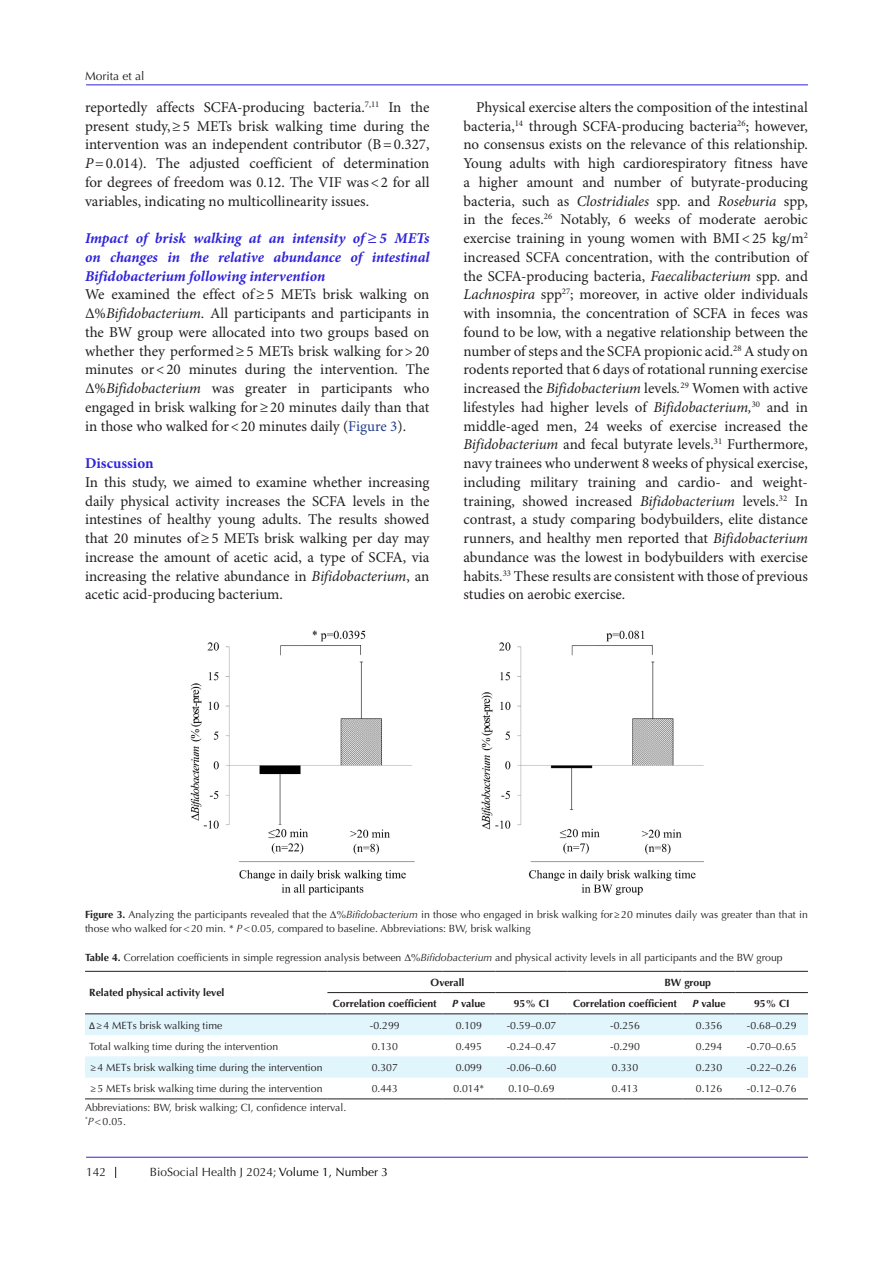
<style>
.page{position:relative;width:893px;height:1263px;background:#fff}
.page>*{position:absolute;margin:0;border:0;box-sizing:border-box;transform-origin:0 0}
.t1{font:15px/18.8px "Minion Pro";color:#231f20;text-align:justify}
.t2{font:italic 700 15px/18.8px "Minion Pro";letter-spacing:-.005em;color:#3023d9;text-align:justify}
.t3{font:700 15px "Minion Pro";color:#3023d9}
.t4{font:12px "Optima LT Std";color:#231f20}
.t5{font:10.5px/13.5px "Optima LT Std";color:#231f20}
.t6{font:700 10.5px "Optima LT Std";color:#231f20}
.s1{font-style:italic}
.s2{color:#253f8e}
.s3{font-weight:700}
.s4{font-family:"Times New Roman"}
.s5{font-family:"Calibri"}
.s6{color:#000}
</style>
<div class="page">
<hr style="left:86px;top:85px;width:722px;height:1px;background:#3023d9">
<hr style="left:86px;top:1157px;width:722px;height:1px;background:#3023d9">
<svg style="left:85px;top:1014px;width:723px;height:64px;fill:#e0f5fc"></svg>
<hr style="left:85px;top:971px;width:242px;height:1px;background:#231f20">
<hr style="left:327px;top:971px;width:115px;height:1px;background:#231f20">
<hr style="left:442px;top:971px;width:53px;height:1px;background:#231f20">
<hr style="left:495px;top:971px;width:73px;height:1px;background:#231f20">
<hr style="left:568px;top:971px;width:114px;height:1px;background:#231f20">
<hr style="left:682px;top:971px;width:54px;height:1px;background:#231f20">
<hr style="left:736px;top:971px;width:72px;height:1px;background:#231f20">
<hr style="left:327px;top:992px;width:115px;height:1px;background:#231f20">
<hr style="left:442px;top:992px;width:53px;height:1px;background:#231f20">
<hr style="left:495px;top:992px;width:73px;height:1px;background:#231f20">
<hr style="left:568px;top:992px;width:114px;height:1px;background:#231f20">
<hr style="left:682px;top:992px;width:54px;height:1px;background:#231f20">
<hr style="left:736px;top:992px;width:72px;height:1px;background:#231f20">
<hr style="left:85px;top:1013px;width:242px;height:1px;background:#231f20">
<hr style="left:327px;top:1013px;width:115px;height:1px;background:#231f20">
<hr style="left:442px;top:1013px;width:53px;height:1px;background:#231f20">
<hr style="left:495px;top:1013px;width:73px;height:1px;background:#231f20">
<hr style="left:568px;top:1013px;width:114px;height:1px;background:#231f20">
<hr style="left:682px;top:1013px;width:54px;height:1px;background:#231f20">
<hr style="left:736px;top:1013px;width:72px;height:1px;background:#231f20">
<hr style="left:85px;top:1098px;width:242px;height:1px;background:#231f20">
<hr style="left:327px;top:1098px;width:115px;height:1px;background:#231f20">
<hr style="left:442px;top:1098px;width:53px;height:1px;background:#231f20">
<hr style="left:495px;top:1098px;width:73px;height:1px;background:#231f20">
<hr style="left:568px;top:1098px;width:114px;height:1px;background:#231f20">
<hr style="left:682px;top:1098px;width:54px;height:1px;background:#231f20">
<hr style="left:736px;top:1098px;width:72px;height:1px;background:#231f20">
<img style="left:190px;top:630px;width:514px;height:266px">
<p class="t4" style="left:85px;top:69px;width:61px">Morita et al</p>
<p class="t1" style="left:85px;top:98px;width:346px">reportedly affects SCFA-producing bacteria.<sup>7,11</sup> In the present study,≥5 METs brisk walking time during the intervention was an independent contributor (B=0.327, <span class="s1">P</span>=0.014). The adjusted coefficient of determination for degrees of freedom was 0.12. The VIF was&lt;2 for all variables, indicating no multicollinearity issues.</p>
<p class="t2" style="left:85px;top:229px;width:346px">Impact of brisk walking at an intensity of≥5 METs on changes in the relative abundance of intestinal Bifidobacterium following intervention</p>
<p class="t1" style="left:85px;top:286px;width:346px">We examined the effect of≥5 METs brisk walking on Δ%<span class="s1">Bifidobacterium</span>. All participants and participants in the BW group were allocated into two groups based on whether they performed≥5 METs brisk walking for&gt;20 minutes or&lt;20 minutes during the intervention. The Δ%<span class="s1">Bifidobacterium</span> was greater in participants who engaged in brisk walking for≥20 minutes daily than that in those who walked for&lt;20 minutes daily (<span class="s2">Figure 3</span>).</p>
<p class="t3" style="left:85px;top:453px;width:70px">Discussion</p>
<p class="t1" style="left:85px;top:473px;width:346px">In this study, we aimed to examine whether increasing daily physical activity increases the SCFA levels in the intestines of healthy young adults. The results showed that 20 minutes of≥5 METs brisk walking per day may increase the amount of acetic acid, a type of SCFA, via increasing the relative abundance in <span class="s1">Bifidobacterium</span>, an acetic acid-producing bacterium.</p>
<p class="t1" style="left:463px;top:98px;width:346px;text-indent:13px">Physical exercise alters the composition of the intestinal bacteria,<sup>14</sup> through SCFA-producing bacteria<sup>26</sup>; however, no consensus exists on the relevance of this relationship.<br>Young adults with high cardiorespiratory fitness have a higher amount and number of butyrate-producing bacteria, such as <span class="s1">Clostridiales</span> spp. and <span class="s1">Roseburia</span> spp, in the feces.<sup>26</sup> Notably, 6 weeks of moderate aerobic exercise training in young women with BMI&lt;25 kg/m<sup>2 </sup>increased SCFA concentration, with the contribution of the SCFA-producing bacteria, <span class="s1">Faecalibacterium</span> spp. and <span class="s1">Lachnospira</span> spp<sup>27</sup>; moreover, in active older individuals with insomnia, the concentration of SCFA in feces was found to be low, with a negative relationship between the number of steps and the SCFA propionic acid.<sup>28</sup> A study on rodents reported that 6 days of rotational running exercise increased the <span class="s1">Bifidobacterium</span> levels<span class="s1">.</span><sup>29</sup> Women with active lifestyles had higher levels of <span class="s1">Bifidobacterium,</span><sup>30</sup> and in middle-aged men, 24 weeks of exercise increased the <span class="s1">Bifidobacterium</span> and fecal butyrate levels.<sup>31</sup> Furthermore, navy trainees who underwent 8 weeks of physical exercise, including military training and cardio- and weight&shy;training, showed increased <span class="s1">Bifidobacterium</span> levels.<sup>32</sup> In contrast, a study comparing bodybuilders, elite distance runners, and healthy men reported that <span class="s1">Bifidobacterium </span>abundance was the lowest in bodybuilders with exercise habits.<sup>33</sup> These results are consistent with those of previous studies on aerobic exercise.</p>
<p class="t5" style="left:85px;top:908px;width:724px"><span class="s3">Figure 3.</span> Analyzing the participants revealed that the <span class="s4">Δ</span>%<span class="s1">Bifidobacterium</span> in those who engaged in brisk walking for≥20 minutes daily was greater than that in those who walked for&lt;20 min. * <span class="s1">P</span>&lt;0.05, compared to baseline. Abbreviations: BW, brisk walking</p>
<p class="t5" style="left:85px;top:950px;width:699px"><span class="s3">Table 4.</span> Correlation coefficients in simple regression analysis between <span class="s4">Δ</span>%<span class="s1">Bifidobacterium</span> and physical activity levels in all participants and the BW group</p>
<p class="t6" style="left:89px;top:987px;width:137px">Related physical activity level</p>
<p class="t6" style="left:431px;top:976px;width:35px">Overall</p>
<p class="t6" style="left:665px;top:976px;width:48px">BW group</p>
<p class="t6" style="left:333px;top:997px;width:105px">Correlation coefficient</p>
<p class="t6" style="left:452px;top:997px;width:35px"><span class="s1">P</span> value</p>
<p class="t6" style="left:514px;top:997px;width:37px">95% CI</p>
<p class="t6" style="left:573px;top:997px;width:105px">Correlation coefficient</p>
<p class="t6" style="left:692px;top:997px;width:35px"><span class="s1">P</span> value</p>
<p class="t6" style="left:754px;top:997px;width:37px">95% CI</p>
<p class="t5" style="left:89px;top:1018px;width:135px"><span class="s5">Δ</span>≥4 METs brisk walking time</p>
<p class="t5" style="left:370px;top:1018px;width:31px">-0.299</p>
<p class="t5" style="left:456px;top:1018px;width:28px">0.109</p>
<p class="t5" style="left:507px;top:1018px;width:51px">-0.59–0.07</p>
<p class="t5" style="left:610px;top:1018px;width:31px">-0.256</p>
<p class="t5" style="left:696px;top:1018px;width:28px">0.356</p>
<p class="t5" style="left:747px;top:1018px;width:51px">-0.68–0.29</p>
<p class="t5" style="left:89px;top:1039px;width:190px">Total walking time during the intervention</p>
<p class="t5" style="left:372px;top:1039px;width:28px">0.130</p>
<p class="t5" style="left:456px;top:1039px;width:28px">0.495</p>
<p class="t5" style="left:507px;top:1039px;width:51px">-0.24–0.47</p>
<p class="t5" style="left:610px;top:1039px;width:31px">-0.290</p>
<p class="t5" style="left:696px;top:1039px;width:28px">0.294</p>
<p class="t5" style="left:747px;top:1039px;width:51px">-0.70–0.65</p>
<p class="t5" style="left:91px;top:1061px;width:233px">≥4 METs brisk walking time during the intervention</p>
<p class="t5" style="left:372px;top:1061px;width:28px">0.307</p>
<p class="t5" style="left:456px;top:1061px;width:28px">0.099</p>
<p class="t5" style="left:507px;top:1061px;width:51px">-0.06–0.60</p>
<p class="t5" style="left:612px;top:1061px;width:28px">0.330</p>
<p class="t5" style="left:696px;top:1061px;width:28px">0.230</p>
<p class="t5" style="left:747px;top:1061px;width:51px">-0.22–0.26</p>
<p class="t5" style="left:91px;top:1082px;width:233px">≥5 METs brisk walking time during the intervention</p>
<p class="t5" style="left:372px;top:1082px;width:28px">0.443</p>
<p class="t5" style="left:453px;top:1082px;width:32px">0.014*</p>
<p class="t5" style="left:508px;top:1082px;width:48px">0.10–0.69</p>
<p class="t5" style="left:612px;top:1082px;width:28px">0.413</p>
<p class="t5" style="left:696px;top:1082px;width:28px">0.126</p>
<p class="t5" style="left:747px;top:1082px;width:51px">-0.12–0.76</p>
<p class="t5" style="left:85px;top:1101px;width:263px">Abbreviations: BW, brisk walking; CI, confidence interval.</p>
<p class="t5" style="left:85px;top:1114px;width:42px"><sup>*</sup><span class="s1">P</span>&lt;0.05.</p>
<p class="t4" style="left:86px;top:1165px;width:22px">142</p>
<p class="t4" style="left:150px;top:1165px;width:240px">BioSocial Health J 2024; <span class="s6">Volume 1, Number 3</span></p>
</div>
